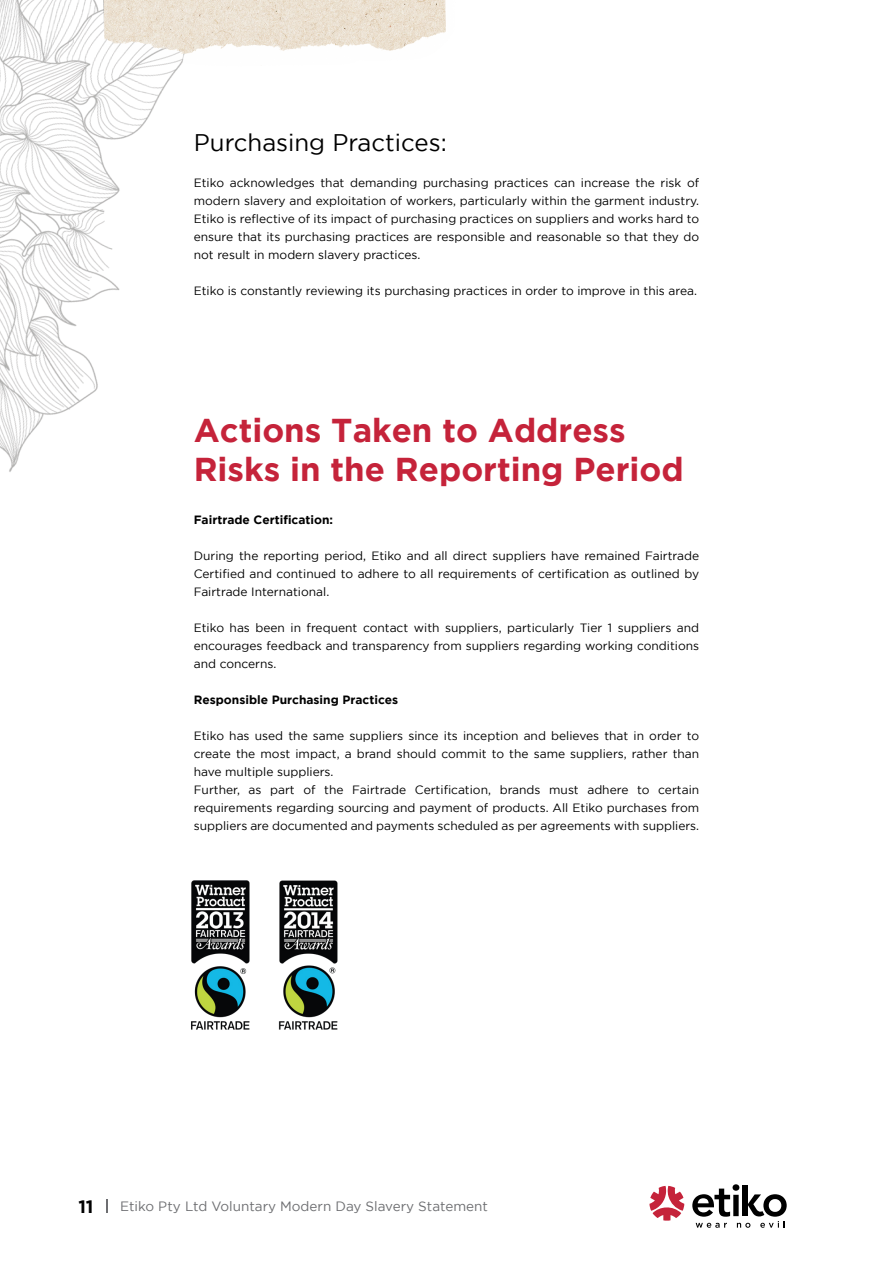
<style>
.page{position:relative;width:893px;height:1263px;background:#fff}
.page>*{position:absolute;margin:0;border:0;box-sizing:border-box;transform-origin:0 0}
.t1{font:700 33px/39px "Gotham";color:#c5233a}
.t2{font:24px "Gotham";color:#000}
.t3{font:700 18px "Gotham";color:#000}
.t4{font:13.5px "Gotham";color:#6d6e71}
.t5{font:12px/18px "Gotham";color:#000;text-align:justify}
.t6{font:700 12px "Gotham";color:#000}
</style>
<div class="page">
<svg style="left:649px;top:1186px;width:35px;height:35px"></svg>
<svg style="left:692px;top:1184px;width:95px;height:44px"></svg>
<svg style="left:106px;top:1199px;width:2px;height:13px"></svg>
<img style="left:0;top:0;width:174px;height:472px">
<img style="left:85px;top:0;width:361px;height:74px">
<img style="left:191px;top:880px;width:147px;height:150px">
<h2 class="t2" style="left:194px;top:130px;width:255px">Purchasing Practices:</h2>
<p class="t5" style="left:194px;top:174px;width:507px">Etiko acknowledges that demanding purchasing practices can increase the risk of modern slavery and exploitation of workers, particularly within the garment industry.<br>Etiko is reflective of its impact of purchasing practices on suppliers and works hard to ensure that its purchasing practices are responsible and reasonable so that they do not result in modern slavery practices.</p>
<p class="t5" style="left:194px;top:282px;width:505px">Etiko is constantly reviewing its purchasing practices in order to improve in this area.</p>
<h1 class="t1" style="left:194px;top:410px;width:491px">Actions Taken to Address<br>Risks in the Reporting Period</h1>
<p class="t6" style="left:194px;top:512px;width:141px">Fairtrade Certification:</p>
<p class="t5" style="left:194px;top:546px;width:507px">During the reporting period, Etiko and all direct suppliers have remained Fairtrade Certified and continued to adhere to all requirements of certification as outlined by Fairtrade International.</p>
<p class="t5" style="left:194px;top:618px;width:507px">Etiko has been in frequent contact with suppliers, particularly Tier 1 suppliers and encourages feedback and transparency from suppliers regarding working conditions and concerns.</p>
<p class="t6" style="left:194px;top:692px;width:206px">Responsible Purchasing Practices</p>
<p class="t5" style="left:194px;top:726px;width:507px;text-align:left">Etiko has used the same suppliers since its inception and believes that in order to create the most impact, a brand should commit to the same suppliers, rather than have multiple suppliers.<br>Further, as part of the Fairtrade Certification, brands must adhere to certain requirements regarding sourcing and payment of products. All Etiko purchases from suppliers are documented and payments scheduled as per agreements with suppliers.</p>
<h3 class="t3" style="left:78px;top:1196px;width:17px">11</h3>
<p class="t4" style="left:120px;top:1199px;width:369px">Etiko Pty Ltd Voluntary Modern Day Slavery Statement</p>
</div>
